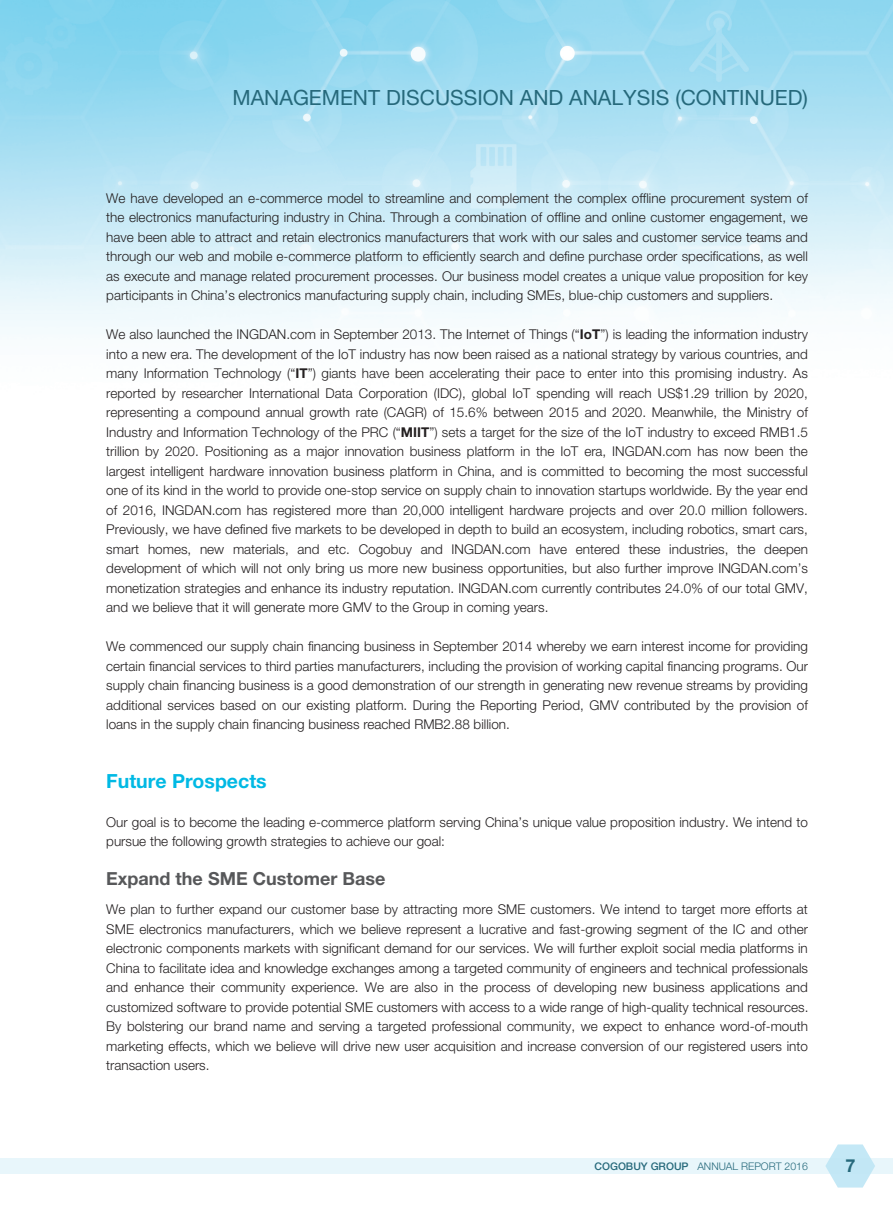
<style>
.page{position:relative;width:893px;height:1212px;background:#fff}
.page>*{position:absolute;margin:0;border:0;box-sizing:border-box;transform-origin:0 0}
.t1{font:21px "Helvetica Neue LT Std";color:#26697b}
.t2{font:700 19.5px "Helvetica Neue LT Std";color:#00b9e4}
.t3{font:700 18px "Helvetica Neue LT Std";color:#57585a}
.t4{font:700 18px "Helvetica Neue LT Std";color:#26697b}
.t5{font:300 13.5px/19.5px "Helvetica Neue LT Std";color:#231f20;text-align:justify}
.t6{font:300 10.5px "Helvetica Neue LT Std";color:#26697b}
.s1{font-weight:700}
.s2{font-weight:500}
</style>
<div class="page">
<img style="left:0;top:0;width:893px;height:335px">
<div style="left:0;top:1158px;width:893px;height:16px;background:#e8f6fb"></div>
<svg style="left:825px;top:1144px;width:50px;height:43px"></svg>
<h1 class="t1" style="left:232px;top:85px;width:577px">MANAGEMENT DISCUSSION AND ANALYSIS (CONTINUED)</h1>
<p class="t5" style="left:106px;top:188px;width:703px">We have developed an e-commerce model to streamline and complement the complex offline procurement system of the electronics manufacturing industry in China. Through a combination of offline and online customer engagement, we have been able to attract and retain electronics manufacturers that work with our sales and customer service teams and through our web and mobile e-commerce platform to efficiently search and define purchase order specifications, as well as execute and manage related procurement processes. Our business model creates a unique value proposition for key participants in China’s electronics manufacturing supply chain, including SMEs, blue-chip customers and suppliers.</p>
<p class="t5" style="left:106px;top:324px;width:703px">We also launched the INGDAN.com in September 2013. The Internet of Things (“<span class="s1">IoT</span>”) is leading the information industry into a new era. The development of the IoT industry has now been raised as a national strategy by various countries, and many Information Technology (“<span class="s1">IT</span>”) giants have been accelerating their pace to enter into this promising industry. As reported by researcher International Data Corporation (IDC), global IoT spending will reach US$1.29 trillion by 2020, representing a compound annual growth rate (CAGR) of 15.6% between 2015 and 2020. Meanwhile, the Ministry of Industry and Information Technology of the PRC (“<span class="s1">MIIT</span>”) sets a target for the size of the IoT industry to exceed RMB1.5 trillion by 2020. Positioning as a major innovation business platform in the IoT era, INGDAN.com has now been the largest intelligent hardware innovation business platform in China, and is committed to becoming the most successful one of its kind in the world to provide one-stop service on supply chain to innovation startups worldwide. By the year end of 2016, INGDAN.com has registered more than 20,000 intelligent hardware projects and over 20.0 million followers.<br>Previously, we have defined five markets to be developed in depth to build an ecosystem, including robotics, smart cars, smart homes, new materials, and etc. Cogobuy and INGDAN.com have entered these industries, the deepen development of which will not only bring us more new business opportunities, but also further improve INGDAN.com’s monetization strategies and enhance its industry reputation. INGDAN.com currently contributes 24.0% of our total GMV, and we believe that it will generate more GMV to the Group in coming years.</p>
<p class="t5" style="left:106px;top:636px;width:703px">We commenced our supply chain financing business in September 2014 whereby we earn interest income for providing certain financial services to third parties manufacturers, including the provision of working capital financing programs. Our supply chain financing business is a good demonstration of our strength in generating new revenue streams by providing additional services based on our existing platform. During the Reporting Period, GMV contributed by the provision of loans in the supply chain financing business reached RMB2.88 billion.</p>
<h2 class="t2" style="left:106px;top:769px;width:162px">Future Prospects</h2>
<p class="t5" style="left:106px;top:812px;width:703px">Our goal is to become the leading e-commerce platform serving China’s unique value proposition industry. We intend to pursue the following growth strategies to achieve our goal:</p>
<h3 class="t3" style="left:106px;top:867px;width:281px">Expand the SME Customer Base</h3>
<p class="t5" style="left:106px;top:899px;width:704px">We plan to further expand our customer base by attracting more SME customers. We intend to target more efforts at SME electronics manufacturers, which we believe represent a lucrative and fast-growing segment of the IC and other electronic components markets with significant demand for our services. We will further exploit social media platforms in China to facilitate idea and knowledge exchanges among a targeted community of engineers and technical professionals and enhance their community experience. We are also in the process of developing new business applications and customized software to provide potential SME customers with access to a wide range of high-quality technical resources.<br>By bolstering our brand name and serving a targeted professional community, we expect to enhance word-of-mouth marketing effects, which we believe will drive new user acquisition and increase conversion of our registered users into transaction users.</p>
<p class="t6" style="left:594px;top:1160px;width:215px"><span class="s2">COGOBUY GROUP</span> ANNUAL REPORT 2016</p>
<h3 class="t4" style="left:845px;top:1155px;width:12px">7</h3>
</div>
